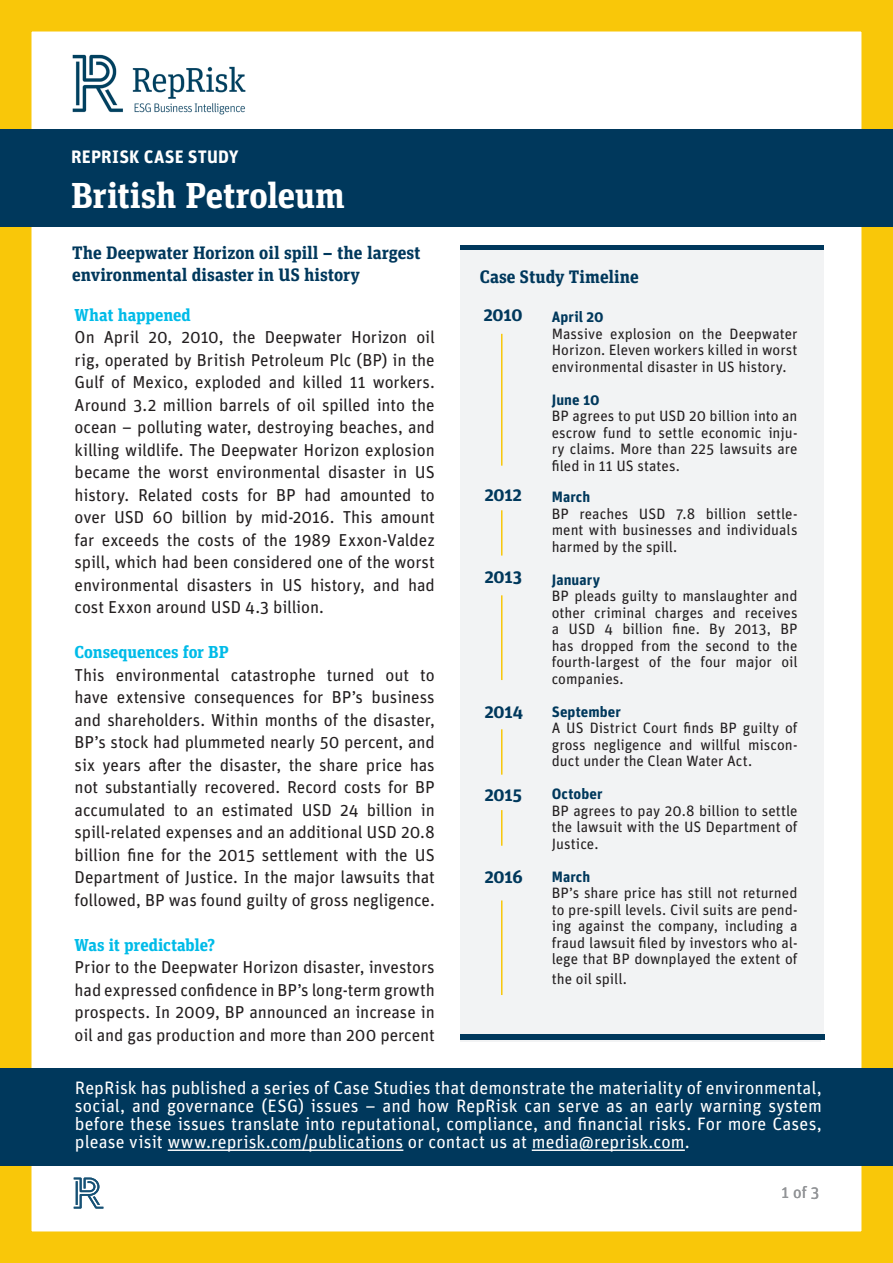
<style>
.page{position:relative;width:893px;height:1263px;background:#fff}
.page>*{position:absolute;margin:0;border:0;box-sizing:border-box;transform-origin:0 0}
.t1{font:700 36px "Unit Slab OT";letter-spacing:-.01em;color:#fff}
.t2{font:18px/18px "Unit OT";letter-spacing:.005em;color:#fff;text-align:justify}
.RepRisk_-_Title_Info{font:700 18px/21.6px "Unit Slab OT";color:#00385c}
.Title_-_Cyan{font:700 18px "Unit Slab OT";letter-spacing:-.005em;color:#00385c}
.t3{font:700 18px "Unit OT";letter-spacing:.01em;color:#fff}
.RepRisk_-_Body_Copy{font:17.25px/22.5px "Unit OT";letter-spacing:-.005em;color:#231f20;text-align:justify}
.Title_-_Cyan-2{font:17.25px/22.5px "Unit OT";letter-spacing:-.005em;color:#231f20;text-align:justify}
.Title_-_Cyan-3{font:700 17.25px "Unit Slab OT";letter-spacing:-.005em;color:#00bbe8}
.Footer_Style_Grey{font:16.5px "Unit OT";color:#939598}
.RepRisk_-_Body_Copy-2{font:15px/16.5px "Unit OT";color:#231f20;text-align:justify}
.RepRisk_-_Body_Copy-3{font:700 15px "Unit OT";letter-spacing:.005em;color:#00385c}
</style>
<div class="page">
<img style="left:50px;top:54px;width:218px;height:76px">
<div style="left:0;top:0;width:893px;height:1263px;border:32px solid #f9c709"></div>
<hr style="left:460px;top:246px;width:364px;height:4px;background:#00385c">
<svg style="left:74px;top:1177px;width:29px;height:31px"></svg>
<div style="left:464px;top:250px;width:360px;height:785px;background:#f2f3f4"></div>
<div style="left:460px;top:1034px;width:365px;height:6px;background:#00385c"></div>
<hr style="left:501px;top:334px;width:1px;height:132px;background:#f9c709">
<hr style="left:501px;top:900px;width:1px;height:95px;background:#f9c709">
<hr style="left:501px;top:810px;width:1px;height:36px;background:#f9c709">
<hr style="left:501px;top:729px;width:1px;height:46px;background:#f9c709">
<hr style="left:501px;top:595px;width:1px;height:85px;background:#f9c709">
<hr style="left:501px;top:510px;width:1px;height:45px;background:#f9c709">
<div style="left:0;top:130px;width:893px;height:97px;background:#00385c"></div>
<div style="left:0;top:1068px;width:893px;height:97px;background:#00385c"></div>
<hr style="left:168px;top:1149px;width:235px;height:2px;background:#fff">
<hr style="left:532px;top:1149px;width:153px;height:2px;background:#fff">
<p class="t3" style="left:71px;top:145px;width:169px">REPRISK CASE STUDY</p>
<p class="t1" style="left:71px;top:173px;width:275px">British Petroleum</p>
<p class="RepRisk_-_Title_Info" style="left:72px;top:242px;width:350px">The Deepwater Horizon oil spill – the largest environmental disaster in US history</p>
<p class="Title_-_Cyan-3" style="left:75px;top:304px;width:118px">What happened</p>
<p class="RepRisk_-_Body_Copy" style="left:75px;top:326px;width:362px">On April 20, 2010, the Deepwater Horizon oil rig, operated by British Petroleum Plc (BP) in the Gulf of Mexico, exploded and killed 11 workers.<br>Around 3.2 million barrels of oil spilled into the ocean – polluting water, destroying beaches, and killing wildlife. The Deepwater Horizon explosion became the worst environmental disaster in US history. Related costs for BP had amounted to over USD 60 billion by mid-2016. This amount far exceeds the costs of the 1989 Exxon-Valdez spill, which had been considered one of the worst environmental disasters in US history, and had cost Exxon around USD 4.3 billion.</p>
<p class="Title_-_Cyan-3" style="left:75px;top:641px;width:155px">Consequences for BP</p>
<p class="RepRisk_-_Body_Copy" style="left:75px;top:663px;width:362px">This environmental catastrophe turned out to have extensive consequences for BP’s business and shareholders. Within months of the disaster, BP’s stock had plummeted nearly 50 percent, and six years after the disaster, the share price has not substantially recovered. Record costs for BP accumulated to an estimated USD 24 billion in spill-related expenses and an additional USD 20.8 billion fine for the 2015 settlement with the US Department of Justice. In the major lawsuits that followed, BP was found guilty of gross negligence.</p>
<p class="Title_-_Cyan-3" style="left:75px;top:934px;width:142px">Was it predictable?</p>
<p class="Title_-_Cyan-2" style="left:75px;top:956px;width:362px">Prior to the Deepwater Horizon disaster, investors had expressed confidence in BP’s long-term growth prospects. In 2009, BP announced an increase in oil and gas production and more than 200 percent</p>
<p class="RepRisk_-_Title_Info" style="left:480px;top:266px;width:161px">Case Study Timeline</p>
<p class="RepRisk_-_Body_Copy-3" style="left:552px;top:307px;width:54px">April 20</p>
<p class="RepRisk_-_Body_Copy-2" style="left:552px;top:325px;width:247px">Massive explosion on the Deepwater Horizon. Eleven workers killed in worst environmental disaster in US history.</p>
<p class="RepRisk_-_Body_Copy-3" style="left:552px;top:390px;width:49px">June 10</p>
<p class="RepRisk_-_Body_Copy-2" style="left:552px;top:408px;width:247px">BP agrees to put USD 20 billion into an escrow fund to settle economic inju&shy;ry claims. More than 225 lawsuits are filed in 11 US states.</p>
<p class="RepRisk_-_Body_Copy-3" style="left:552px;top:487px;width:40px">March</p>
<p class="RepRisk_-_Body_Copy-2" style="left:552px;top:505px;width:247px">BP reaches USD 7.8 billion settle&shy;ment with businesses and individuals harmed by the spill.</p>
<p class="RepRisk_-_Body_Copy-3" style="left:552px;top:570px;width:50px">January</p>
<p class="RepRisk_-_Body_Copy-2" style="left:552px;top:588px;width:247px">BP pleads guilty to manslaughter and other criminal charges and receives a USD 4 billion fine. By 2013, BP has dropped from the second to the fourth-largest of the four major oil companies.</p>
<p class="RepRisk_-_Body_Copy-3" style="left:552px;top:702px;width:71px">September</p>
<p class="RepRisk_-_Body_Copy-2" style="left:552px;top:720px;width:247px">A US District Court finds BP guilty of gross negligence and willful miscon&shy;duct under the Clean Water Act.</p>
<p class="RepRisk_-_Body_Copy-3" style="left:552px;top:784px;width:52px">October</p>
<p class="RepRisk_-_Body_Copy-2" style="left:552px;top:802px;width:247px">BP agrees to pay 20.8 billion to settle the lawsuit with the US Department of Justice.</p>
<p class="RepRisk_-_Body_Copy-3" style="left:552px;top:867px;width:40px">March</p>
<p class="RepRisk_-_Body_Copy-2" style="left:552px;top:885px;width:247px">BP’s share price has still not returned to pre-spill levels. Civil suits are pend&shy;ing against the company, including a fraud lawsuit filed by investors who al&shy;lege that BP downplayed the extent of</p>
<p class="RepRisk_-_Body_Copy-2" style="left:552px;top:970px;width:77px">the oil spill.</p>
<p class="Title_-_Cyan" style="left:484px;top:303px;width:40px">2010</p>
<p class="Title_-_Cyan" style="left:485px;top:483px;width:39px">2012</p>
<p class="Title_-_Cyan" style="left:485px;top:565px;width:39px">2013</p>
<p class="Title_-_Cyan" style="left:485px;top:700px;width:40px">2014</p>
<p class="Title_-_Cyan" style="left:485px;top:783px;width:39px">2015</p>
<p class="Title_-_Cyan" style="left:485px;top:865px;width:40px">2016</p>
<p class="t2" style="left:75px;top:1079px;width:748px">RepRisk has published a series of Case Studies that demonstrate the materiality of environmental, social, and governance (ESG) issues – and how RepRisk can serve as an early warning system before these issues translate into reputational, compliance, and financial risks. For more Cases, please visit www.reprisk.com/publications or contact us at media@reprisk.com.</p>
<p class="Footer_Style_Grey" style="left:782px;top:1182px;width:39px">1 of 3</p>
</div>
